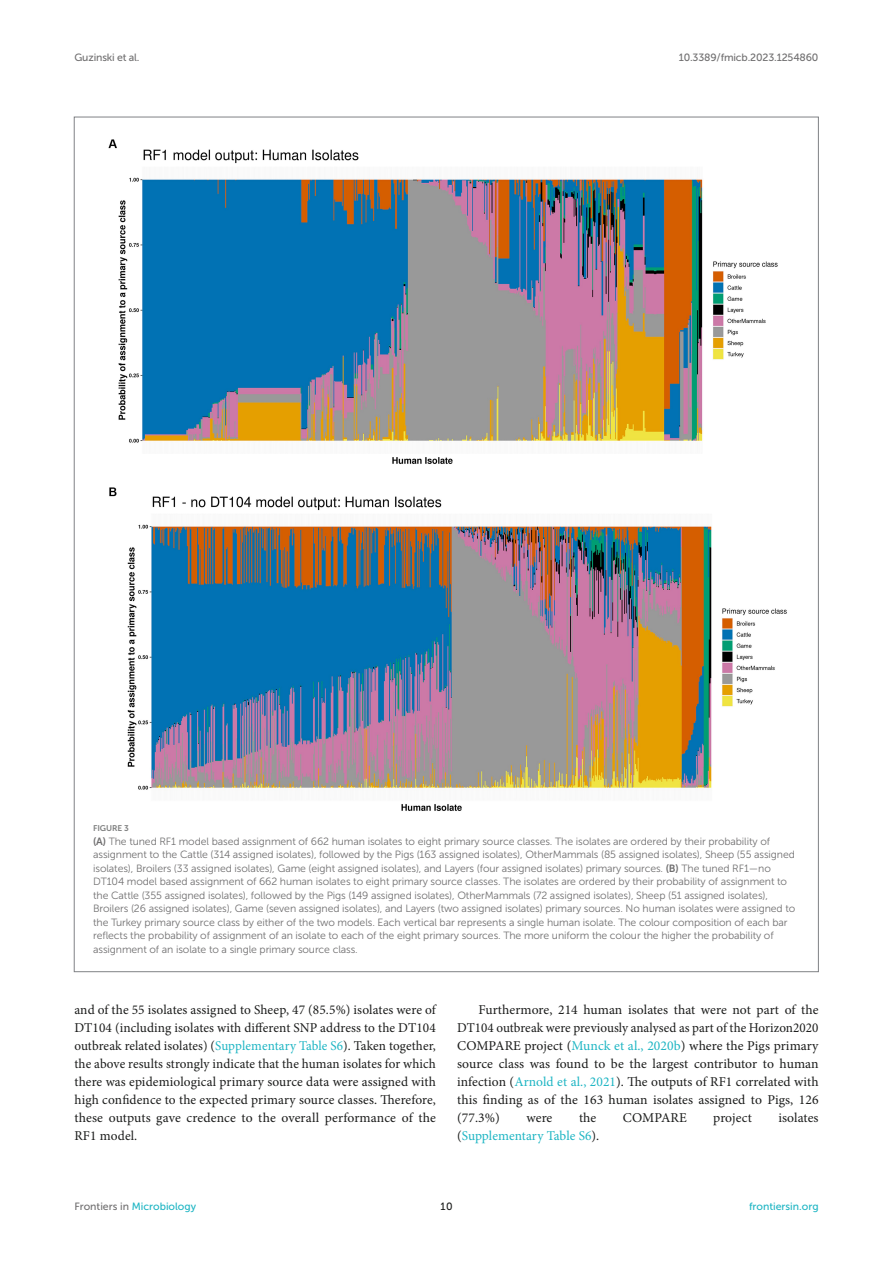
<style>
.page{position:relative;width:893px;height:1263px;background:#fff}
.page>*{position:absolute;margin:0;border:0;box-sizing:border-box;transform-origin:0 0}
.TEXT{font:13.5px/18px "Minion Pro";letter-spacing:.005em;color:#1b1c1b;text-align:justify}
.TEXT-2{font:13.5px "Minion Pro";color:#1db5c3}
.FIG_LEG{font:10.5px/13.5px "Museo Sans 300";letter-spacing:-.01em;color:#706f70}
.t1{font:10.5px "Museo Sans 500";letter-spacing:-.015em;color:#706f70}
.t2{font:10.5px "Museo Sans 500";color:#1db5c3}
.t3{font:10.5px "Museo Sans 500";color:#1b1c1b}
.FIG_HD{font:8.25px "Museo Sans 700";letter-spacing:-.01em;color:#7e7f7f}
.s1{font-family:"Museo Sans 700"}
.s2{color:#1db5c3}
.s3{color:#1b1c1b}
.s4{color:#706f70}
</style>
<div class="page">
<img style="left:108px;top:139px;width:679px;height:672px">
<p class="t1" style="left:74px;top:51px;width:67px">Guzinski et al.</p>
<p class="t1" style="left:679px;top:51px;width:141px">10.3389/fmicb.2023.1254860</p>
<p class="FIG_HD" style="left:93px;top:824px;width:37px">FIGURE 3</p>
<p class="FIG_LEG" style="left:93px;top:834px;width:704px"><span class="s1">(A)</span> The tuned RF1 model based assignment of 662 human isolates to eight primary source classes. The isolates are ordered by their probability of assignment to the Cattle (314 assigned isolates), followed by the Pigs (163 assigned isolates), OtherMammals (85 assigned isolates), Sheep (55 assigned isolates), Broilers (33 assigned isolates), Game (eight assigned isolates), and Layers (four assigned isolates) primary sources. <span class="s1">(B)</span> The tuned RF1—no DT104 model based assignment of 662 human isolates to eight primary source classes. The isolates are ordered by their probability of assignment to the Cattle (355 assigned isolates), followed by the Pigs (149 assigned isolates), OtherMammals (72 assigned isolates), Sheep (51 assigned isolates), Broilers (26 assigned isolates), Game (seven assigned isolates), and Layers (two assigned isolates) primary sources. No human isolates were assigned to the Turkey primary source class by either of the two models. Each vertical bar represents a single human isolate. The colour composition of each bar reflects the probability of assignment of an isolate to each of the eight primary sources. The more uniform the colour the higher the probability of assignment of an isolate to a single primary source class.</p>
<p class="TEXT" style="left:74px;top:1001px;width:363px">and of the 55 isolates assigned to Sheep, 47 (85.5%) isolates were of DT104 (including isolates with different SNP address to the DT104 outbreak related isolates) (<span class="s2">Supplementary Table S6</span>). Taken together, the above results strongly indicate that the human isolates for which there was epidemiological primary source data were assigned with high confidence to the expected primary source classes. Therefore, these outputs gave credence to the overall performance of the RF1 model.</p>
<p class="TEXT" style="left:457px;top:1001px;width:363px;text-indent:21px">Furthermore, 214 human isolates that were not part of the DT104 outbreak were previously analysed as part of the Horizon2020<br>COMPARE project (<span class="s2">Munck et al., 2020b</span>) where the Pigs primary source class was found to be the largest contributor to human infection (<span class="s2">Arnold et al., 2021</span>). The outputs of RF1 correlated with this finding as of the 163 human isolates assigned to Pigs, 126 (77.3%)</p>
<p class="TEXT" style="left:527px;top:1109px;width:27px">were</p>
<p class="TEXT" style="left:579px;top:1109px;width:19px">the</p>
<p class="TEXT" style="left:623px;top:1109px;width:65px">COMPARE</p>
<p class="TEXT" style="left:713px;top:1109px;width:40px">project</p>
<p class="TEXT" style="left:778px;top:1109px;width:42px">isolates</p>
<p class="TEXT-2" style="left:457px;top:1127px;width:144px"><span class="s3">(</span>Supplementary Table S6<span class="s3">).</span></p>
<p class="t2" style="left:74px;top:1200px;width:123px"><span class="s4">Frontiers in</span> Microbiology</p>
<p class="t3" style="left:440px;top:1200px;width:14px">10</p>
<p class="t2" style="left:749px;top:1200px;width:71px">frontiersin.org</p>
</div>
